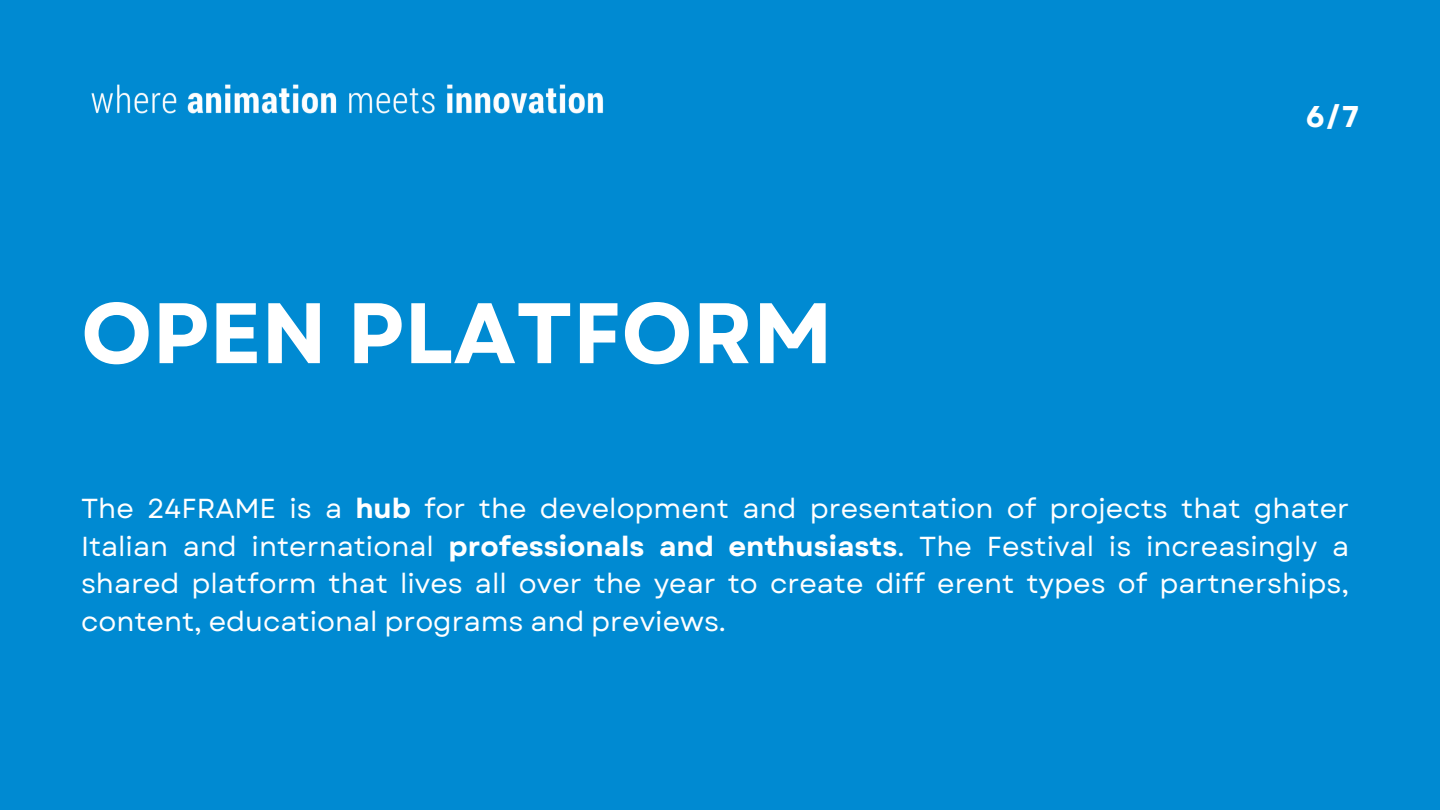
<style>
.page{position:relative;width:1440px;height:810px;background:#008ad2}
.page>*{position:absolute;margin:0;border:0;box-sizing:border-box;transform-origin:0 0}
.t1{font:700 85.6px "Garet";color:#fff}
.t2{font:700 30px "Garet";color:#fff}
.t3{font:27.5px/37.5px "Garet";color:#fff;text-align:justify}
.s1{font-weight:700}
</style>
<div class="page">
<img style="left:91px;top:84px;width:513px;height:30px">
<h1 class="t1" style="left:81px;top:272px;width:753px">OPEN PLATFORM</h1>
<p class="t2" style="left:1306px;top:95px;width:55px">6/7</p>
<p class="t3" style="left:81px;top:490px;width:1270px">The 24FRAME is a <span class="s1">hub</span> for the development and presentation of projects that ghater Italian and international <span class="s1">professionals and enthusiasts</span>. The Festival is increasingly a shared platform that lives all over the year to create diff erent types of partnerships, content, educational programs and previews.</p>
</div>
